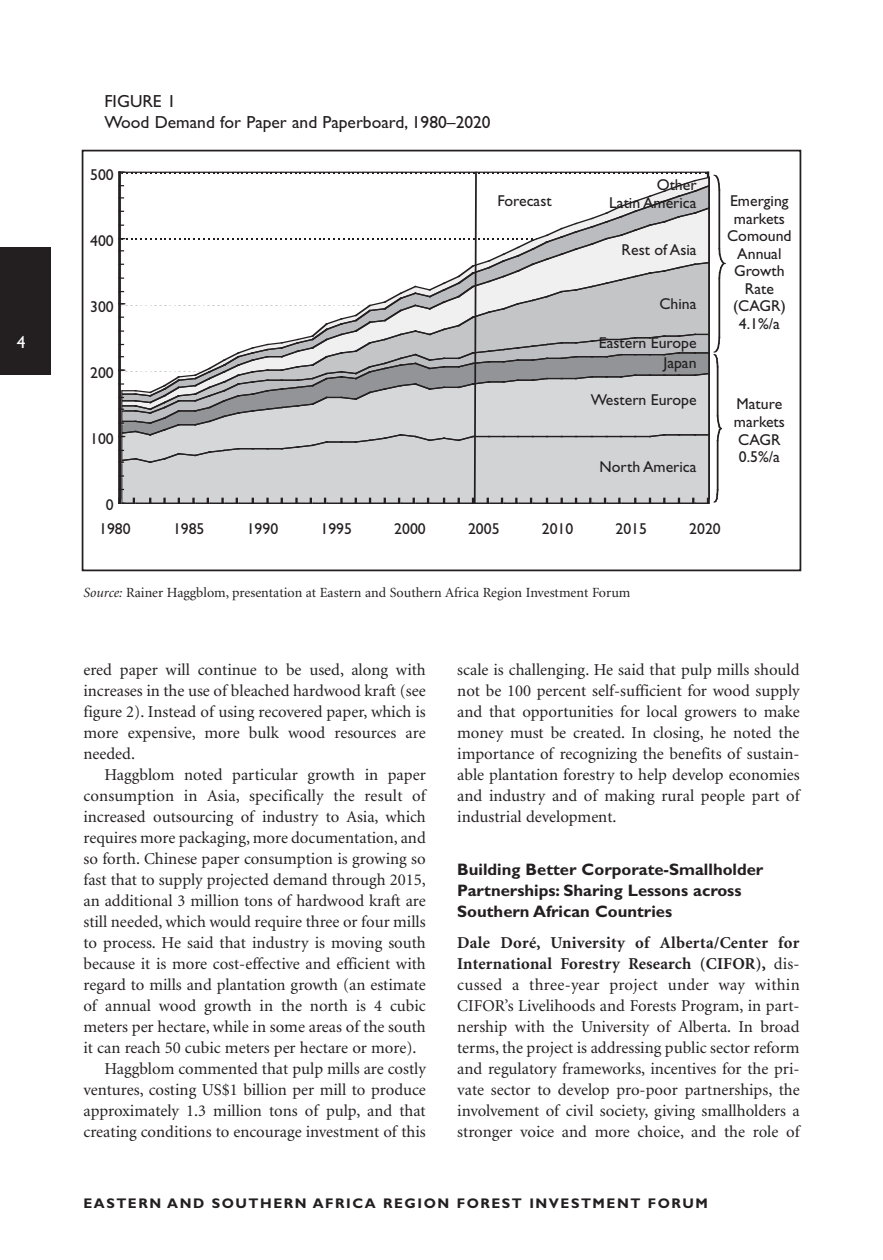
<style>
.page{position:relative;width:883px;height:1260px;background:#fff}
.page>*{position:absolute;margin:0;border:0;box-sizing:border-box;transform-origin:0 0}
.t1{font:17.5px/21px "Gill Sans";color:#231f20}
.t2{font:17.5px "Gill Sans";color:#fff}
.t3{font:16.62px/21px "Minion";color:#231f20;text-align:justify}
.t4{font:700 16.62px/21px "Gill Sans";color:#231f20}
.t5{font:15.75px/17.5px "Gill Sans";color:#231f20;text-align:center}
.t6{font:14px "Minion";color:#231f20}
.t7{font:700 14px "Gill Sans";letter-spacing:.11em;color:#231f20}
.s1{font-style:italic}
.s2{font-weight:700}
</style>
<div class="page">
<svg style="left:0;top:149px;width:802px;height:423px"></svg>
<p class="t2" style="left:17px;top:332px;width:10px">4</p>
<p class="t1" style="left:104px;top:91px;width:387px">FIGURE 1<br>Wood Demand for Paper and Paperboard, 1980–2020</p>
<p class="t5" style="left:98px;top:167px;width:17px">00</p>
<p class="t5" style="left:90px;top:233px;width:25px">400</p>
<p class="t5" style="left:90px;top:299px;width:25px">300</p>
<p class="t5" style="left:90px;top:365px;width:25px">200</p>
<p class="t5" style="left:90px;top:431px;width:25px">100</p>
<p class="t5" style="left:616px;top:178px;width:81px;text-align:right">Other<br>atin America</p>
<p class="t5" style="left:621px;top:242px;width:76px">Rest of Asia</p>
<p class="t5" style="left:504px;top:194px;width:49px">orecast</p>
<p class="t5" style="left:727px;top:194px;width:66px">merging markets<br>Comound<br>Annual<br>Growth<br>Rate<br>CAGR)<br>4.1%/a</p>
<p class="t5" style="left:659px;top:296px;width:39px">China</p>
<p class="t5" style="left:598px;top:334px;width:99px;line-height:19.6px;text-align:right">Eastern Europe apan</p>
<p class="t5" style="left:590px;top:392px;width:107px">Western Europe</p>
<p class="t5" style="left:733px;top:397px;width:53px">Mature markets<br>CAGR .5%/a</p>
<p class="t5" style="left:599px;top:460px;width:98px">North America</p>
<p class="t5" style="left:99px;top:522px;width:33px">1980</p>
<p class="t5" style="left:173px;top:522px;width:33px">1985</p>
<p class="t5" style="left:247px;top:522px;width:33px">1990</p>
<p class="t5" style="left:320px;top:522px;width:33px">1995</p>
<p class="t5" style="left:394px;top:522px;width:33px">2000</p>
<p class="t5" style="left:468px;top:522px;width:33px">2005</p>
<p class="t5" style="left:541px;top:522px;width:33px">2010</p>
<p class="t5" style="left:615px;top:522px;width:33px">2015</p>
<p class="t5" style="left:689px;top:522px;width:33px">2020</p>
<p class="t6" style="left:83px;top:587px;width:548px"><span class="s1">Source:</span> Rainer Haggblom, presentation at Eastern and Southern Africa Region Investment Forum</p>
<p class="t3" style="left:83px;top:660px;width:344px">ered paper will continue to be used, along with increases in the use of bleached hardwood kraft (see figure 2). Instead of using recovered paper, which is more expensive, more bulk wood resources are needed.</p>
<p class="t3" style="left:104px;top:765px;width:323px">Haggblom noted particular growth in paper</p>
<p class="t3" style="left:83px;top:786px;width:344px">consumption in Asia, specifically the result of</p>
<p class="t3" style="left:83px;top:807px;width:344px">increased outsourcing of industry to Asia, which</p>
<p class="t3" style="left:83px;top:828px;width:344px">requires more packaging, more documentation, and</p>
<p class="t3" style="left:83px;top:849px;width:344px">so forth. Chinese paper consumption is growing so</p>
<p class="t3" style="left:83px;top:870px;width:344px">fast that to supply projected demand through 2015,</p>
<p class="t3" style="left:83px;top:891px;width:344px">an additional 3 million tons of hardwood kraft are</p>
<p class="t3" style="left:83px;top:912px;width:344px">still needed, which would require three or four mills</p>
<p class="t3" style="left:83px;top:933px;width:344px">to process. He said that industry is moving south</p>
<p class="t3" style="left:83px;top:954px;width:344px">because it is more cost-effective and efficient with</p>
<p class="t3" style="left:83px;top:975px;width:344px">regard to mills and plantation growth (an estimate</p>
<p class="t3" style="left:83px;top:996px;width:344px">of annual wood growth in the north is 4 cubic</p>
<p class="t3" style="left:83px;top:1017px;width:344px">meters per hectare, while in some areas of the south</p>
<p class="t3" style="left:83px;top:1038px;width:334px">it can reach 50 cubic meters per hectare or more).</p>
<p class="t3" style="left:104px;top:1059px;width:323px">Haggblom commented that pulp mills are costly</p>
<p class="t3" style="left:83px;top:1080px;width:344px">ventures, costing US$1 billion per mill to produce</p>
<p class="t3" style="left:83px;top:1101px;width:344px">approximately 1.3 million tons of pulp, and that</p>
<p class="t3" style="left:83px;top:1122px;width:344px">creating conditions to encourage investment of this</p>
<p class="t3" style="left:457px;top:660px;width:344px">scale is challenging. He said that pulp mills should not be 100 percent self-sufficient for wood supply and that opportunities for local growers to make money must be created. In closing, he noted the importance of recognizing the benefits of sustain&shy;able plantation forestry to help develop economies and industry and of making rural people part of industrial development.</p>
<p class="t4" style="left:457px;top:860px;width:307px">Building Better Corporate-Smallholder<br>Partnerships: Sharing Lessons across<br>Southern African Countries</p>
<p class="t3" style="left:457px;top:933px;width:344px"><span class="s2">Dale Doré, University of Alberta/Center for International Forestry Research (CIFOR),</span> dis&shy;cussed a three-year project under way within CIFOR’s Livelihoods and Forests Program, in part&shy;nership with the University of Alberta. In broad terms, the project is addressing public sector reform and regulatory frameworks, incentives for the pri&shy;vate sector to develop pro-poor partnerships, the involvement of civil society, giving smallholders a stronger voice and more choice, and the role of</p>
<p class="t7" style="left:83px;top:1197px;width:625px">EASTERN AND SOUTHERN AFRICA REGION FOREST INVESTMENT FORUM</p>
</div>
